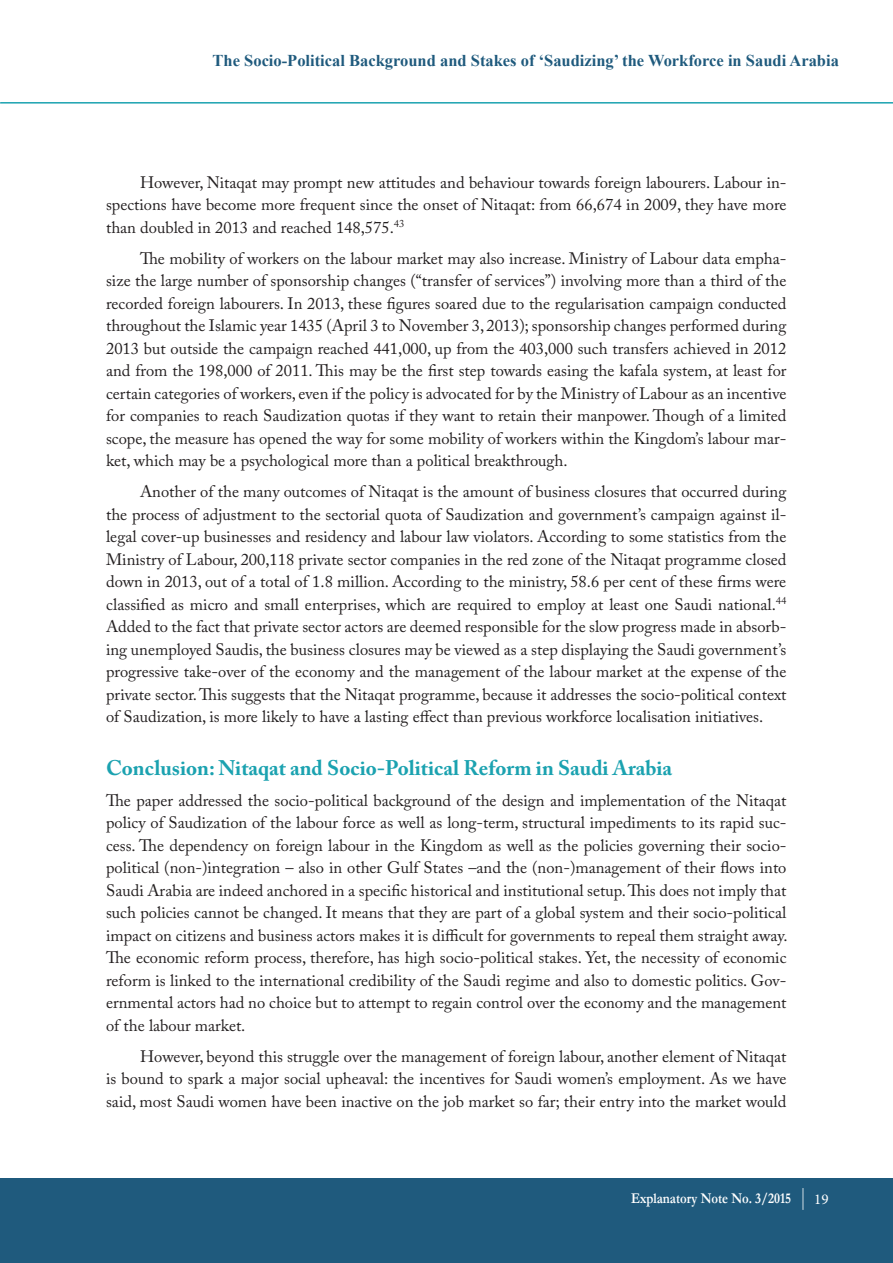
<style>
.page{position:relative;width:893px;height:1263px;background:#fff}
.page>*{position:absolute;margin:0;border:0;box-sizing:border-box;transform-origin:0 0}
.t1{font:700 21px "Adobe Caslon Pro";color:#1ba2b0}
.t2{font:16.5px/22.5px "Adobe Caslon Pro";color:#231f20;text-align:justify}
.t3{font:700 16.5px "Times New Roman";color:#1f5a7d}
.t4{font:700 15px "Garamond";color:#fff;scale:.85 1}
.t5{font:15px "Minion Pro";color:#fff}
</style>
<div class="page">
<div style="left:0;top:1179px;width:893px;height:84px;background:#1f5a7d"></div>
<hr style="left:0;top:102px;width:893px;height:2px;background:#1ba2b0">
<svg style="left:802px;top:1188px;width:1px;height:22px"></svg>
<p class="t3" style="left:213px;top:49px;width:628px">The Socio-Political Background and Stakes of ‘Saudizing’ the Workforce in Saudi Arabia</p>
<p class="t2" style="left:106px;top:171px;width:682px;text-indent:34px">However, Nitaqat may prompt new attitudes and behaviour towards foreign labourers. Labour in&shy;spections have become more frequent since the onset of Nitaqat: from 66,674 in 2009, they have more than doubled in 2013 and reached 148,575.<sup>43</sup></p>
<p class="t2" style="left:106px;top:247px;width:682px;text-indent:34px">The mobility of workers on the labour market may also increase. Ministry of Labour data empha&shy;size the large number of sponsorship changes (“transfer of services”) involving more than a third of the recorded foreign labourers. In 2013, these figures soared due to the regularisation campaign conducted throughout the Islamic year 1435 (April 3 to November 3, 2013); sponsorship changes performed during 2013 but outside the campaign reached 441,000, up from the 403,000 such transfers achieved in 2012 and from the 198,000 of 2011. This may be the first step towards easing the kafala system, at least for certain categories of workers, even if the policy is advocated for by the Ministry of Labour as an incentive for companies to reach Saudization quotas if they want to retain their manpower. Though of a limited scope, the measure has opened the way for some mobility of workers within the Kingdom’s labour mar&shy;ket, which may be a psychological more than a political breakthrough.</p>
<p class="t2" style="left:106px;top:480px;width:682px;text-indent:34px">Another of the many outcomes of Nitaqat is the amount of business closures that occurred during the process of adjustment to the sectorial quota of Saudization and government’s campaign against il&shy;legal cover-up businesses and residency and labour law violators. According to some statistics from the Ministry of Labour, 200,118 private sector companies in the red zone of the Nitaqat programme closed down in 2013, out of a total of 1.8 million. According to the ministry, 58.6 per cent of these firms were classified as micro and small enterprises, which are required to employ at least one Saudi national.<sup>44<br></sup>Added to the fact that private sector actors are deemed responsible for the slow progress made in absorb&shy;ing unemployed Saudis, the business closures may be viewed as a step displaying the Saudi government’s progressive take-over of the economy and the management of the labour market at the expense of the private sector. This suggests that the Nitaqat programme, because it addresses the socio-political context of Saudization, is more likely to have a lasting effect than previous workforce localisation initiatives.</p>
<p class="t1" style="left:106px;top:755px;width:568px">Conclusion: Nitaqat and Socio-Political Reform in Saudi Arabia</p>
<p class="t2" style="left:106px;top:789px;width:683px">The paper addressed the socio-political background of the design and implementation of the Nitaqat policy of Saudization of the labour force as well as long-term, structural impediments to its rapid suc&shy;cess. The dependency on foreign labour in the Kingdom as well as the policies governing their socio&shy;political (non-)integration – also in other Gulf States –and the (non-)management of their flows into Saudi Arabia are indeed anchored in a specific historical and institutional setup. This does not imply that such policies cannot be changed. It means that they are part of a global system and their socio-political impact on citizens and business actors makes it is difficult for governments to repeal them straight away.<br>The economic reform process, therefore, has high socio-political stakes. Yet, the necessity of economic reform is linked to the international credibility of the Saudi regime and also to domestic politics. Gov&shy;ernmental actors had no choice but to attempt to regain control over the economy and the management of the labour market.</p>
<p class="t2" style="left:106px;top:1045px;width:682px;text-indent:34px">However, beyond this struggle over the management of foreign labour, another element of Nitaqat is bound to spark a major social upheaval: the incentives for Saudi women’s employment. As we have said, most Saudi women have been inactive on the job market so far; their entry into the market would</p>
<p class="t4" style="left:631px;top:1188px;width:190px">Explanatory Note No. 3/2015</p>
<p class="t5" style="left:814px;top:1189px;width:16px">19</p>
</div>
